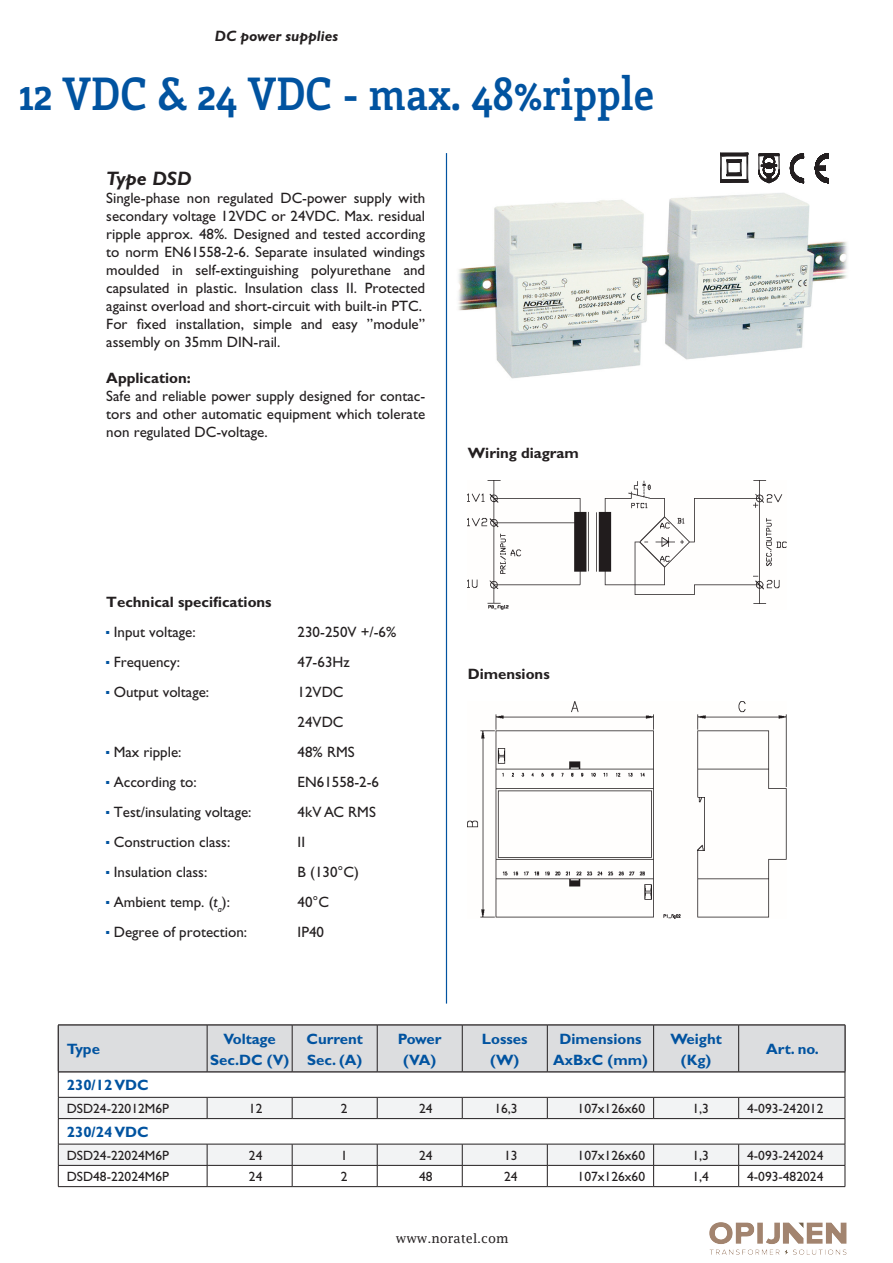
<style>
.page{position:relative;width:893px;height:1263px;background:#fff}
.page>*{position:absolute;margin:0;border:0;box-sizing:border-box;transform-origin:0 0}
.Hovedtittel{font:700 45px "Enriqueta";color:#0153a0;scale:.9 1}
.Mellomtittel{font:italic 700 19.5px "Gill Sans";color:#231f20}
.Brødtekst{font:15px/18px "Gill Sans";color:#231f20;text-align:justify}
.Teknisk_tekst{font:15px "Gill Sans";color:#231f20}
.Teknisk_overskrift{font:700 15px "Gill Sans";color:#0153a0}
.Teknisk_overskrift-2{font:700 15px "Gill Sans";color:#231f20}
.Produktgruppe{font:italic 700 15px "Gill Sans";color:#231f20}
.Bruksområde{font:700 15px "Gill Sans";color:#231f20}
.Varelinje_høyrejuste{font:13.5px "Gill Sans";color:#231f20}
.DC_tab{font:13.5px "Gill Sans";color:#231f20}
.Typetekst{font:13.5px "Gill Sans";color:#231f20}
.t1{font:12.75px "Lucida Fax";color:#231f20}
.s1{font-style:italic}
</style>
<div class="page">
<img style="left:447px;top:179px;width:400px;height:214px">
<hr style="left:446px;top:153px;width:1px;height:850px;background:#0153a0">
<hr style="left:58px;top:1186px;width:149px;height:1px;background:#231f20">
<hr style="left:207px;top:1186px;width:85px;height:1px;background:#231f20">
<hr style="left:292px;top:1186px;width:85px;height:1px;background:#231f20">
<hr style="left:377px;top:1186px;width:85px;height:1px;background:#231f20">
<hr style="left:462px;top:1186px;width:85px;height:1px;background:#231f20">
<hr style="left:547px;top:1186px;width:107px;height:1px;background:#231f20">
<hr style="left:654px;top:1186px;width:85px;height:1px;background:#231f20">
<hr style="left:739px;top:1186px;width:106px;height:1px;background:#231f20">
<svg style="left:720px;top:153px;width:28px;height:29px"></svg>
<svg style="left:758px;top:154px;width:22px;height:28px"></svg>
<svg style="left:790px;top:154px;width:39px;height:29px"></svg>
<img style="left:468px;top:480px;width:319px;height:129px">
<img style="left:468px;top:702px;width:319px;height:217px">
<svg style="left:58px;top:1026px;width:788px;height:160px"></svg>
<hr style="left:207px;top:1025px;width:85px;height:1px;background:#231f20">
<hr style="left:292px;top:1025px;width:85px;height:1px;background:#231f20">
<hr style="left:377px;top:1025px;width:85px;height:1px;background:#231f20">
<hr style="left:462px;top:1025px;width:85px;height:1px;background:#231f20">
<hr style="left:547px;top:1025px;width:107px;height:1px;background:#231f20">
<hr style="left:654px;top:1025px;width:85px;height:1px;background:#231f20">
<hr style="left:739px;top:1025px;width:106px;height:1px;background:#231f20">
<hr style="left:207px;top:1071px;width:85px;height:1px;background:#231f20">
<hr style="left:292px;top:1071px;width:85px;height:1px;background:#231f20">
<hr style="left:377px;top:1071px;width:85px;height:1px;background:#231f20">
<hr style="left:462px;top:1071px;width:85px;height:1px;background:#231f20">
<hr style="left:547px;top:1071px;width:107px;height:1px;background:#231f20">
<hr style="left:654px;top:1071px;width:85px;height:1px;background:#231f20">
<hr style="left:739px;top:1071px;width:106px;height:1px;background:#231f20">
<hr style="left:58px;top:1025px;width:149px;height:1px;background:#231f20">
<hr style="left:58px;top:1025px;width:1px;height:46px;background:#231f20">
<hr style="left:207px;top:1025px;width:1px;height:46px;background:#231f20">
<hr style="left:292px;top:1025px;width:1px;height:46px;background:#231f20">
<hr style="left:462px;top:1025px;width:1px;height:46px;background:#231f20">
<hr style="left:58px;top:1071px;width:149px;height:1px;background:#231f20">
<hr style="left:377px;top:1025px;width:1px;height:46px;background:#231f20">
<hr style="left:547px;top:1025px;width:1px;height:46px;background:#231f20">
<hr style="left:653px;top:1025px;width:1px;height:46px;background:#231f20">
<hr style="left:738px;top:1025px;width:1px;height:46px;background:#231f20">
<hr style="left:845px;top:1025px;width:1px;height:46px;background:#231f20">
<img style="left:709px;top:1222px;width:138px;height:33px">
<p class="Produktgruppe" style="left:215px;top:27px;width:125px">DC power supplies</p>
<p class="Hovedtittel" style="left:19px;top:61px;width:707px">12 VDC &amp; 24 VDC - max. 48%ripple</p>
<p class="Mellomtittel" style="left:106px;top:167px;width:87px">Type DSD</p>
<p class="Brødtekst" style="left:106px;top:189px;width:320px">Single-phase non regulated DC-power supply with secondary voltage 12VDC or 24VDC. Max. residual ripple approx. 48%. Designed and tested according to norm EN61558-2-6. Separate insulated windings moulded in self-extinguishing polyurethane and capsulated in plastic. Insulation class II. Protected against overload and short-circuit with built-in PTC.</p>
<p class="Brødtekst" style="left:106px;top:315px;width:320px">For fixed installation, simple and easy ”module” assembly on 35mm DIN-rail.</p>
<p class="Bruksområde" style="left:106px;top:369px;width:86px">Application:</p>
<p class="Brødtekst" style="left:106px;top:387px;width:320px">Safe and reliable power supply designed for contac&shy;tors and other automatic equipment which tolerate non regulated DC-voltage.</p>
<p class="Teknisk_overskrift-2" style="left:468px;top:444px;width:113px">Wiring diagram</p>
<p class="Teknisk_overskrift-2" style="left:106px;top:593px;width:167px">Technical specifications</p>
<p class="Teknisk_tekst" style="left:106px;top:623px;width:91px"><sup>■</sup> Input voltage:</p>
<p class="Teknisk_tekst" style="left:106px;top:653px;width:75px"><sup>■</sup> Frequency:</p>
<p class="Teknisk_tekst" style="left:106px;top:683px;width:104px"><sup>■</sup> Output voltage:</p>
<p class="Teknisk_tekst" style="left:106px;top:743px;width:77px"><sup>■</sup> Max ripple:</p>
<p class="Teknisk_tekst" style="left:106px;top:773px;width:92px"><sup>■</sup> According to:</p>
<p class="Teknisk_tekst" style="left:106px;top:803px;width:147px"><sup>■</sup> Test/insulating voltage:</p>
<p class="Teknisk_tekst" style="left:106px;top:833px;width:125px"><sup>■</sup> Construction class:</p>
<p class="Teknisk_tekst" style="left:106px;top:863px;width:103px"><sup>■</sup> Insulation class:</p>
<p class="Teknisk_tekst" style="left:106px;top:893px;width:125px"><sup>■</sup> Ambient temp. (<span class="s1">t</span><sub>a</sub>):</p>
<p class="Teknisk_tekst" style="left:106px;top:923px;width:142px"><sup>■</sup> Degree of protection:</p>
<p class="Teknisk_tekst" style="left:298px;top:623px;width:100px">230-250V +/-6%</p>
<p class="Teknisk_tekst" style="left:298px;top:653px;width:54px">47-63Hz</p>
<p class="Teknisk_tekst" style="left:298px;top:683px;width:47px">12VDC</p>
<p class="Teknisk_tekst" style="left:298px;top:713px;width:47px">24VDC</p>
<p class="Teknisk_tekst" style="left:298px;top:743px;width:59px">48% RMS</p>
<p class="Teknisk_tekst" style="left:298px;top:773px;width:83px">EN61558-2-6</p>
<p class="Teknisk_tekst" style="left:298px;top:803px;width:80px">4kV AC RMS</p>
<p class="Teknisk_tekst" style="left:298px;top:833px;width:9px">II</p>
<p class="Teknisk_tekst" style="left:298px;top:863px;width:63px">B (130°C)</p>
<p class="Teknisk_tekst" style="left:298px;top:893px;width:33px">40°C</p>
<p class="Teknisk_tekst" style="left:298px;top:923px;width:28px">IP40</p>
<p class="Teknisk_overskrift-2" style="left:468px;top:665px;width:84px">Dimensions</p>
<p class="Teknisk_overskrift" style="left:67px;top:1040px;width:35px">Type</p>
<p class="Teknisk_overskrift" style="left:223px;top:1029px;width:54px">Voltage</p>
<p class="Teknisk_overskrift" style="left:210px;top:1050px;width:81px">Sec.DC (V)</p>
<p class="Teknisk_overskrift" style="left:306px;top:1029px;width:58px">Current</p>
<p class="Teknisk_overskrift" style="left:307px;top:1050px;width:57px">Sec. (A)</p>
<p class="Teknisk_overskrift" style="left:398px;top:1029px;width:45px">Power</p>
<p class="Teknisk_overskrift" style="left:403px;top:1050px;width:34px">(VA)</p>
<p class="Teknisk_overskrift" style="left:482px;top:1029px;width:47px">Losses</p>
<p class="Teknisk_overskrift" style="left:490px;top:1050px;width:31px">(W)</p>
<p class="Teknisk_overskrift" style="left:559px;top:1029px;width:84px">Dimensions</p>
<p class="Teknisk_overskrift" style="left:553px;top:1050px;width:96px">AxBxC (mm)</p>
<p class="Teknisk_overskrift" style="left:670px;top:1029px;width:53px">Weight</p>
<p class="Teknisk_overskrift" style="left:681px;top:1050px;width:32px">(Kg)</p>
<p class="Teknisk_overskrift" style="left:766px;top:1040px;width:54px">Art. no.</p>
<p class="Teknisk_overskrift" style="left:67px;top:1076px;width:83px">230/12 VDC</p>
<p class="DC_tab" style="left:67px;top:1101px;width:104px">DSD24-22012M6P</p>
<p class="Varelinje_høyrejuste" style="left:249px;top:1101px;width:15px">12</p>
<p class="Varelinje_høyrejuste" style="left:341px;top:1101px;width:8px">2</p>
<p class="Varelinje_høyrejuste" style="left:419px;top:1101px;width:15px">24</p>
<p class="DC_tab" style="left:494px;top:1101px;width:25px">16,3</p>
<p class="DC_tab" style="left:578px;top:1101px;width:69px">107x126x60</p>
<p class="Varelinje_høyrejuste" style="left:692px;top:1101px;width:18px">1,3</p>
<p class="DC_tab" style="left:747px;top:1101px;width:78px">4-093-242012</p>
<p class="Teknisk_overskrift" style="left:67px;top:1123px;width:83px">230/24 VDC</p>
<p class="Typetekst" style="left:67px;top:1147px;width:104px">DSD24-22024M6P</p>
<p class="Varelinje_høyrejuste" style="left:249px;top:1147px;width:15px">24</p>
<p class="Varelinje_høyrejuste" style="left:341px;top:1147px;width:8px">1</p>
<p class="Varelinje_høyrejuste" style="left:419px;top:1147px;width:15px">24</p>
<p class="Varelinje_høyrejuste" style="left:504px;top:1147px;width:15px">13</p>
<p class="Varelinje_høyrejuste" style="left:578px;top:1147px;width:69px">107x126x60</p>
<p class="Varelinje_høyrejuste" style="left:692px;top:1147px;width:18px">1,3</p>
<p class="Varelinje_høyrejuste" style="left:747px;top:1147px;width:78px">4-093-242024</p>
<p class="Typetekst" style="left:67px;top:1169px;width:104px">DSD48-22024M6P</p>
<p class="Varelinje_høyrejuste" style="left:249px;top:1169px;width:15px">24</p>
<p class="Varelinje_høyrejuste" style="left:341px;top:1169px;width:8px">2</p>
<p class="Varelinje_høyrejuste" style="left:419px;top:1169px;width:15px">48</p>
<p class="Varelinje_høyrejuste" style="left:504px;top:1169px;width:15px">24</p>
<p class="Varelinje_høyrejuste" style="left:578px;top:1169px;width:69px">107x126x60</p>
<p class="Varelinje_høyrejuste" style="left:692px;top:1169px;width:18px">1,4</p>
<p class="Varelinje_høyrejuste" style="left:747px;top:1169px;width:78px">4-093-482024</p>
<p class="t1" style="left:396px;top:1230px;width:114px">www.noratel.com</p>
</div>
